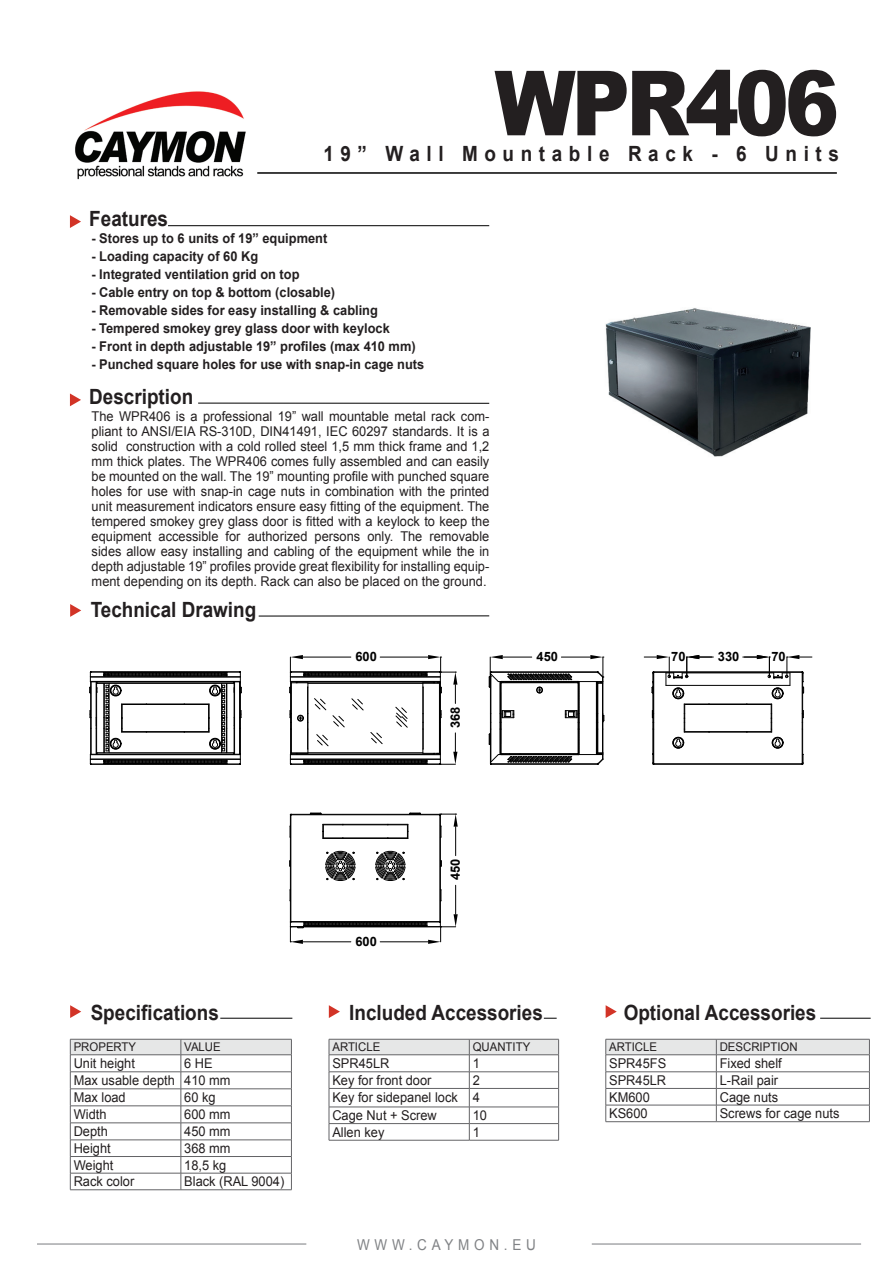
<style>
.page{position:relative;width:893px;height:1263px;background:#fff}
.page>*{position:absolute;margin:0;border:0;box-sizing:border-box;transform-origin:0 0}
.t1{font:900 90px "Arial";letter-spacing:-.05em;color:#231f20;scale:.9 1}
.t2{font:700 21px "Arial";color:#231f20;scale:.9 1}
.t3{font:700 21px "Arial";letter-spacing:.35em;color:#231f20;scale:.9 1}
.t4{font:15px "Arial";letter-spacing:.35em;color:#808285;scale:.9 1}
.t5{font:13.5px/15px "Arial";color:#231f20;text-align:justify;scale:.95 1}
.t6{font:700 13.5px "Arial";color:#231f20;scale:.95 1}
.t7{font:700 12.9px "Arial";color:#000}
.t8{font:12px "Arial";color:#231f20;scale:.95 1}
</style>
<div class="page">
<hr style="left:257px;top:172px;width:580px;height:2px;background:#000">
<hr style="left:168px;top:225px;width:321px;height:1px;background:#000">
<hr style="left:592px;top:1244px;width:269px;height:1px;background:#7a7c7f">
<hr style="left:37px;top:1244px;width:269px;height:1px;background:#7a7c7f">
<svg style="left:70px;top:215px;width:11px;height:13px"></svg>
<img style="left:75px;top:91px;width:171px;height:89px">
<hr style="left:259px;top:616px;width:230px;height:1px;background:#000">
<svg style="left:70px;top:604px;width:11px;height:13px"></svg>
<svg style="left:606px;top:1005px;width:11px;height:13px"></svg>
<svg style="left:70px;top:393px;width:11px;height:13px"></svg>
<hr style="left:198px;top:403px;width:291px;height:1px;background:#000">
<hr style="left:820px;top:1018px;width:51px;height:1px;background:#000">
<svg style="left:329px;top:1005px;width:11px;height:13px"></svg>
<svg style="left:544px;top:1018px;width:13px;height:1px"></svg>
<svg style="left:70px;top:1005px;width:11px;height:13px"></svg>
<hr style="left:220px;top:1018px;width:72px;height:1px;background:#000">
<svg style="left:605px;top:1039px;width:265px;height:82px"></svg>
<hr style="left:606px;top:1121px;width:110px;height:1px;background:#636366">
<hr style="left:716px;top:1121px;width:154px;height:1px;background:#636366">
<svg style="left:70px;top:1039px;width:222px;height:150px"></svg>
<hr style="left:70px;top:1189px;width:111px;height:1px;background:#636366">
<hr style="left:181px;top:1189px;width:111px;height:1px;background:#636366">
<hr style="left:653px;top:672px;width:1px;height:42px;background:#000">
<hr style="left:654px;top:764px;width:148px;height:1px;background:#000">
<hr style="left:654px;top:763px;width:148px;height:1px;background:#000">
<hr style="left:709px;top:732px;width:38px;height:1px;background:#000">
<hr style="left:709px;top:731px;width:38px;height:1px;background:#000">
<svg style="left:746px;top:704px;width:26px;height:29px"></svg>
<hr style="left:709px;top:704px;width:38px;height:1px;background:#000">
<svg style="left:684px;top:704px;width:26px;height:29px"></svg>
<hr style="left:802px;top:729px;width:1px;height:33px;background:#000">
<hr style="left:802px;top:674px;width:1px;height:40px;background:#000">
<hr style="left:654px;top:672px;width:148px;height:1px;background:#000">
<div style="left:673px;top:737px;width:11px;height:11px;border:1px solid #000;border-radius:50%"></div>
<div style="left:673px;top:738px;width:10px;height:10px;border:1px solid #000;border-radius:50%"></div>
<svg style="left:675px;top:739px;width:6px;height:8px"></svg>
<div style="left:673px;top:688px;width:11px;height:11px;border:1px solid #000;border-radius:50%"></div>
<div style="left:673px;top:688px;width:10px;height:10px;border:1px solid #000;border-radius:50%"></div>
<div style="left:772px;top:737px;width:11px;height:11px;border:1px solid #000;border-radius:50%"></div>
<div style="left:773px;top:738px;width:9px;height:10px;border:1px solid #000;border-radius:50%"></div>
<svg style="left:775px;top:739px;width:5px;height:8px"></svg>
<div style="left:772px;top:688px;width:11px;height:11px;border:1px solid #000;border-radius:50%"></div>
<div style="left:773px;top:688px;width:9px;height:10px;border:1px solid #000;border-radius:50%"></div>
<svg style="left:802px;top:710px;width:2px;height:19px"></svg>
<svg style="left:802px;top:754px;width:2px;height:11px"></svg>
<svg style="left:652px;top:710px;width:3px;height:55px"></svg>
<hr style="left:90px;top:682px;width:1px;height:36px;background:#000">
<hr style="left:91px;top:682px;width:1px;height:36px;background:#000">
<hr style="left:91px;top:764px;width:149px;height:1px;background:#000">
<hr style="left:90px;top:759px;width:150px;height:1px;background:#000">
<hr style="left:96px;top:682px;width:1px;height:36px;background:#000">
<hr style="left:97px;top:754px;width:137px;height:1px;background:#000">
<hr style="left:97px;top:752px;width:137px;height:1px;background:#000">
<hr style="left:97px;top:683px;width:137px;height:1px;background:#000">
<hr style="left:90px;top:682px;width:150px;height:1px;background:#000">
<hr style="left:90px;top:681px;width:150px;height:1px;background:#000">
<hr style="left:90px;top:677px;width:150px;height:1px;background:#000">
<hr style="left:90px;top:676px;width:150px;height:1px;background:#000">
<hr style="left:91px;top:672px;width:149px;height:1px;background:#000">
<svg style="left:89px;top:672px;width:9px;height:22px"></svg>
<svg style="left:90px;top:710px;width:8px;height:55px"></svg>
<svg style="left:104px;top:672px;width:138px;height:93px"></svg>
<hr style="left:666px;top:685px;width:124px;height:1px;background:#000">
<hr style="left:682px;top:673px;width:92px;height:1px;background:#000">
<svg style="left:289px;top:655px;width:168px;height:110px"></svg>
<svg style="left:489px;top:655px;width:116px;height:110px"></svg>
<svg style="left:289px;top:813px;width:169px;height:131px"></svg>
<svg style="left:644px;top:655px;width:69px;height:42px"></svg>
<svg style="left:743px;top:655px;width:69px;height:42px"></svg>
<img style="left:605px;top:308px;width:206px;height:149px">
<svg style="left:329px;top:1039px;width:230px;height:101px"></svg>
<hr style="left:329px;top:1140px;width:140px;height:1px;background:#636366">
<hr style="left:469px;top:1140px;width:90px;height:1px;background:#636366">
<h1 class="t1" style="left:495px;top:38px;width:384px">WPR406</h1>
<h2 class="t2" style="left:89px;top:204px;width:89px">Features</h2>
<h2 class="t3" style="left:323px;top:139px;width:574px">19” Wall Mountable Rack - 6 Units</h2>
<p class="t6" style="left:91px;top:229px;width:250px">- Stores up to 6 units of 19” equipment</p>
<p class="t6" style="left:91px;top:247px;width:177px">- Loading capacity of 60 Kg</p>
<p class="t6" style="left:91px;top:265px;width:221px">- Integrated ventilation grid on top</p>
<p class="t6" style="left:91px;top:283px;width:258px">- Cable entry on top &amp; bottom (closable)</p>
<p class="t6" style="left:91px;top:301px;width:303px">- Removable sides for easy installing &amp; cabling</p>
<p class="t6" style="left:91px;top:319px;width:316px">- Tempered smokey grey glass door with keylock</p>
<p class="t6" style="left:91px;top:337px;width:343px">- Front in depth adjustable 19” profiles (max 410 mm)</p>
<p class="t6" style="left:91px;top:355px;width:352px">- Punched square holes for use with snap-in cage nuts</p>
<h2 class="t2" style="left:89px;top:382px;width:117px">Description</h2>
<p class="t5" style="left:92px;top:409px;width:420px">The WPR406 is a professional 19” wall mountable metal rack com&shy;pliant to ANSI/EIA RS-310D, DIN41491, IEC 60297 standards. It is a solid construction with a cold rolled steel 1,5 mm thick frame and 1,2 mm thick plates. The WPR406 comes fully assembled and can easily be mounted on the wall. The 19” mounting profile with punched square holes for use with snap-in cage nuts in combination with the printed unit measurement indicators ensure easy fitting of the equipment. The tempered smokey grey glass door is fitted with a keylock to keep the equipment accessible for authorized persons only. The removable sides allow easy installing and cabling of the equipment while the in depth adjustable 19” profiles provide great flexibility for installing equip&shy;ment depending on its depth. Rack can also be placed on the ground.</p>
<h2 class="t2" style="left:91px;top:595px;width:186px">Technical Drawing</h2>
<p class="t7" style="left:355px;top:648px;width:23px">600</p>
<p class="t7" style="left:537px;top:648px;width:23px">450</p>
<p class="t7" style="left:447px;top:728px;width:23px;rotate:-90deg">368</p>
<p class="t7" style="left:671px;top:648px;width:16px">70</p>
<p class="t7" style="left:718px;top:648px;width:23px">330</p>
<p class="t7" style="left:771px;top:648px;width:16px">70</p>
<p class="t7" style="left:355px;top:933px;width:23px">600</p>
<p class="t7" style="left:447px;top:880px;width:23px;rotate:-90deg">450</p>
<h2 class="t2" style="left:91px;top:999px;width:144px">Specifications</h2>
<h2 class="t2" style="left:349px;top:999px;width:217px">Included Accessories</h2>
<p class="t8" style="left:74px;top:1039px;width:67px">PROPERTY</p>
<p class="t8" style="left:184px;top:1039px;width:40px">VALUE</p>
<p class="t5" style="left:74px;top:1056px;width:66px">Unit height</p>
<p class="t5" style="left:74px;top:1055px;width:167px;line-height:17px;text-align:left;text-indent:111px">6 HE<br>Max usable depth 410 mm<br>Max load</p>
<p class="t5" style="left:184px;top:1090px;width:35px">60 kg</p>
<p class="t5" style="left:74px;top:1107px;width:36px">Width</p>
<p class="t5" style="left:184px;top:1107px;width:50px">600 mm</p>
<p class="t5" style="left:74px;top:1124px;width:38px">Depth</p>
<p class="t5" style="left:184px;top:1124px;width:50px">450 mm</p>
<p class="t5" style="left:74px;top:1141px;width:41px">Height</p>
<p class="t5" style="left:184px;top:1141px;width:50px">368 mm</p>
<p class="t5" style="left:74px;top:1157px;width:43px">Weight</p>
<p class="t5" style="left:184px;top:1157px;width:46px">18,5 kg</p>
<p class="t5" style="left:74px;top:1174px;width:65px">Rack color</p>
<p class="t5" style="left:184px;top:1174px;width:107px">Black (RAL 9004)</p>
<p class="t8" style="left:332px;top:1039px;width:52px">ARTICLE</p>
<p class="t8" style="left:473px;top:1039px;width:62px">QUANTITY</p>
<p class="t5" style="left:332px;top:1056px;width:62px">SPR45LR</p>
<p class="t5" style="left:473px;top:1056px;width:9px">1</p>
<p class="t5" style="left:332px;top:1073px;width:106px">Key for front door</p>
<p class="t5" style="left:332px;top:1072px;width:157px;line-height:16.6px;text-align:right">2<br>Key for sidepanel lock 4</p>
<p class="t5" style="left:332px;top:1108px;width:111px">Cage Nut + Screw</p>
<p class="t5" style="left:473px;top:1108px;width:17px">10</p>
<p class="t5" style="left:332px;top:1125px;width:56px">Allen key</p>
<p class="t5" style="left:473px;top:1125px;width:9px">1</p>
<p class="t4" style="left:357px;top:1234px;width:200px">WWW.CAYMON.EU</p>
<h2 class="t2" style="left:624px;top:999px;width:215px">Optional Accessories</h2>
<p class="t8" style="left:609px;top:1039px;width:52px">ARTICLE</p>
<p class="t8" style="left:720px;top:1039px;width:84px">DESCRIPTION</p>
<p class="t5" style="left:609px;top:1056px;width:62px">SPR45FS</p>
<p class="t5" style="left:720px;top:1056px;width:67px">Fixed shelf</p>
<p class="t5" style="left:609px;top:1073px;width:62px">SPR45LR</p>
<p class="t5" style="left:720px;top:1073px;width:63px">L-Rail pair</p>
<p class="t5" style="left:609px;top:1089px;width:44px">KM600</p>
<p class="t5" style="left:720px;top:1089px;width:63px">Cage nuts</p>
<p class="t5" style="left:609px;top:1106px;width:42px">KS600</p>
<p class="t5" style="left:720px;top:1106px;width:128px">Screws for cage nuts</p>
</div>
